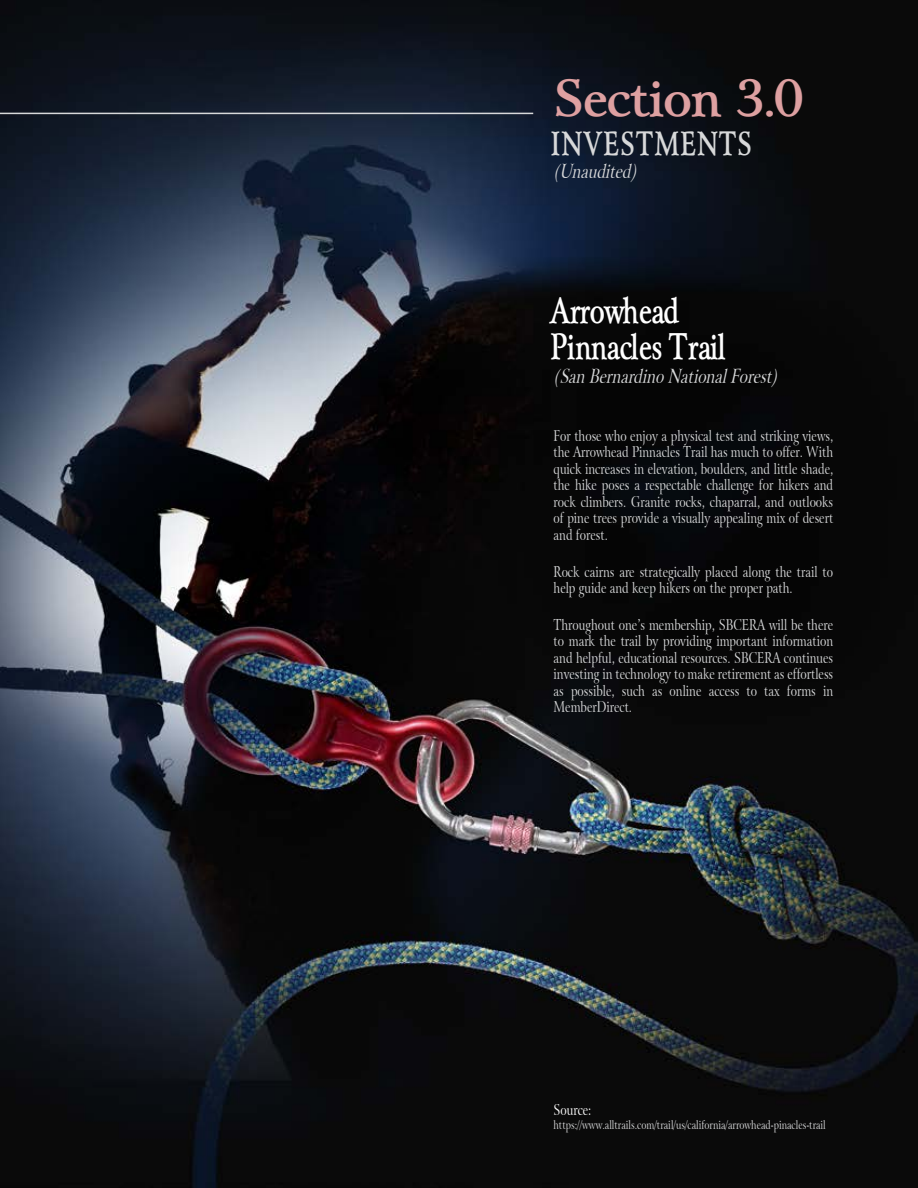
<style>
.page{position:relative;width:918px;height:1188px;background:#fff}
.page>*{position:absolute;margin:0;border:0;box-sizing:border-box;transform-origin:0 0}
.Divider-Section_Numb{font:700 49.5px "Array";color:#dea0a1}
.Divider-Writeup_Titl{font:700 condensed 34.5px/36px "Array";color:#fff}
.Divider-Section_Titl{font:700 condensed 31.5px "Array";letter-spacing:.05em;color:#d8d9da}
.Divider-Section_Titl-2{font:italic condensed 19.5px "Array";color:#d8d9da}
.Divider-Writeup{font:15px/16.5px "Array Condensed Normal";color:#d8d9da;text-align:justify}
.Note_Paragraph_Sub_H{font:15px "Array Condensed Normal";color:#fff}
.Note_Paragraph_Sub_H-2{font:12px "Array Condensed Normal";color:#d8d9da}
</style>
<div class="page">
<img style="left:0;top:0;width:918px;height:1188px">
<hr style="left:0;top:113px;width:533px;height:1px;background:#d8d9da">
<p class="Divider-Section_Numb" style="left:554px;top:60px;width:252px">Section 3.0</p>
<p class="Divider-Section_Titl" style="left:554px;top:120px;width:202px">INVESTMENTS</p>
<p class="Divider-Section_Titl-2" style="left:554px;top:158px;width:84px">(Unaudited)</p>
<p class="Divider-Writeup_Titl" style="left:554px;top:292px;width:176px">Arrowhead<br>Pinnacles Trail</p>
<p class="Divider-Section_Titl-2" style="left:554px;top:362px;width:225px">(San Bernardino National Forest)</p>
<p class="Divider-Writeup" style="left:554px;top:428px;width:281px">For those who enjoy a physical test and striking views, the Arrowhead Pinnacles Trail has much to offer. With quick increases in elevation, boulders, and little shade, the hike poses a respectable challenge for hikers and rock climbers. Granite rocks, chaparral, and outlooks of pine trees provide a visually appealing mix of desert and forest.</p>
<p class="Divider-Writeup" style="left:554px;top:563px;width:281px">Rock cairns are strategically placed along the trail to help guide and keep hikers on the proper path.</p>
<p class="Divider-Writeup" style="left:554px;top:617px;width:281px">Throughout one’s membership, SBCERA will be there to mark the trail by providing important information and helpful, educational resources. SBCERA continues investing in technology to make retirement as effortless as possible, such as online access to tax forms in MemberDirect.</p>
<p class="Note_Paragraph_Sub_H" style="left:554px;top:1101px;width:39px">Source:</p>
<p class="Note_Paragraph_Sub_H-2" style="left:554px;top:1118px;width:274px">https://www.alltrails.com/trail/us/california/arrowhead-pinacles-trail</p>
</div>
